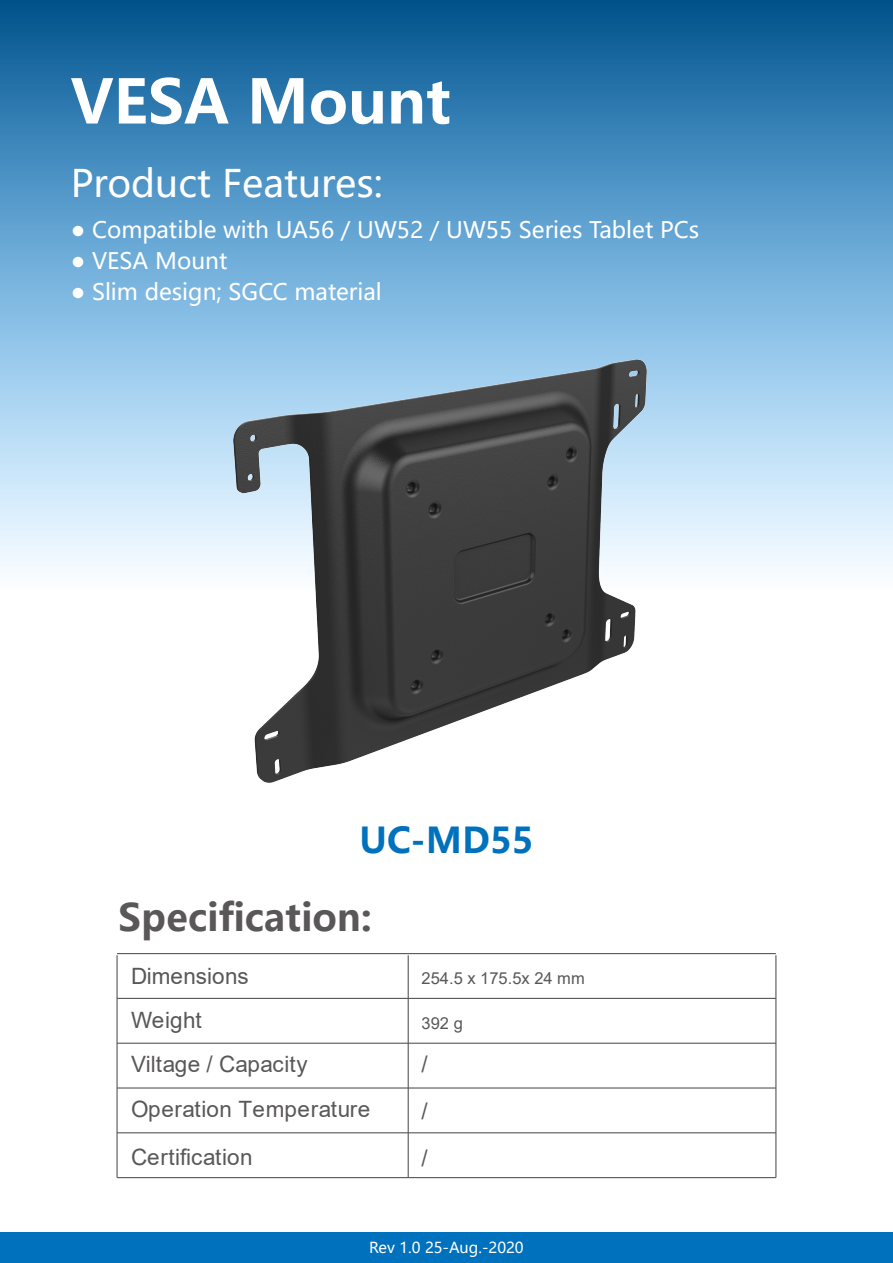
<style>
.page{position:relative;width:893px;height:1263px;background:#fff}
.page>*{position:absolute;margin:0;border:0;box-sizing:border-box;transform-origin:0 0}
.t1{font:700 60px "Microsoft Ya Hei";color:#fff}
.t2{font:37.5px "Microsoft Ya Hei";color:#fff}
.t3{font:700 37.5px "Microsoft Ya Hei";color:#595757}
.t4{font:700 35.25px "Microsoft Ya Hei";color:#0071bc}
.t5{font:22.5px "Microsoft Ya Hei";color:#fff}
.t6{font:22.5px/44.5px "Arial";letter-spacing:.02em;color:#595757}
.t7{font:22.5px/47px "Arial";color:#595757}
.t8{font:16.5px "Arial";color:#595757}
.t9{font:15px "Microsoft Ya Hei";color:#fff}
</style>
<div class="page">
<svg style="left:0;top:0;width:893px;height:571px;background:#6aa4ce"></svg>
<div style="left:0;top:1233px;width:893px;height:30px;background:#0071bc"></div>
<img style="left:234px;top:360px;width:412px;height:423px">
<hr style="left:117px;top:953px;width:659px;height:1px;background:#595757">
<hr style="left:117px;top:998px;width:659px;height:1px;background:#595757">
<hr style="left:117px;top:1043px;width:659px;height:1px;background:#595757">
<hr style="left:117px;top:1087px;width:659px;height:1px;background:#595757">
<hr style="left:117px;top:1132px;width:659px;height:1px;background:#595757">
<hr style="left:117px;top:1177px;width:659px;height:1px;background:#595757">
<hr style="left:775px;top:955px;width:1px;height:222px;background:#595757">
<hr style="left:408px;top:955px;width:1px;height:222px;background:#595757">
<hr style="left:116px;top:955px;width:2px;height:222px;background:#595757">
<h1 class="t1" style="left:71px;top:60px;width:382px">VESA Mount</h1>
<h2 class="t2" style="left:71px;top:158px;width:314px">Product Features:</h2>
<p class="t5" style="left:71px;top:215px;width:630px">● Compatible with UA56 / UW52 / UW55 Series Tablet PCs</p>
<p class="t5" style="left:71px;top:246px;width:158px">● VESA Mount</p>
<p class="t5" style="left:71px;top:277px;width:313px">● Slim design; SGCC material</p>
<h3 class="t4" style="left:359px;top:816px;width:176px">UC-MD55</h3>
<h2 class="t3" style="left:118px;top:891px;width:255px">Specification:</h2>
<p class="t7" style="left:131px;top:952px;width:119px">Dimensions</p>
<p class="t8" style="left:422px;top:967px;width:165px">254.5 x 175.5x 24 mm</p>
<p class="t6" style="left:131px;top:998px;width:241px">Weight<br>Viltage / Capacity<br>Operation Temperature</p>
<p class="t7" style="left:131px;top:1133px;width:123px">Certification</p>
<p class="t8" style="left:422px;top:1012px;width:43px">392 g</p>
<p class="t7" style="left:422px;top:1040px;width:8px">/</p>
<p class="t7" style="left:422px;top:1087px;width:8px">/ /</p>
<p class="t9" style="left:369px;top:1237px;width:156px">Rev 1.0 25-Aug.-2020</p>
</div>
